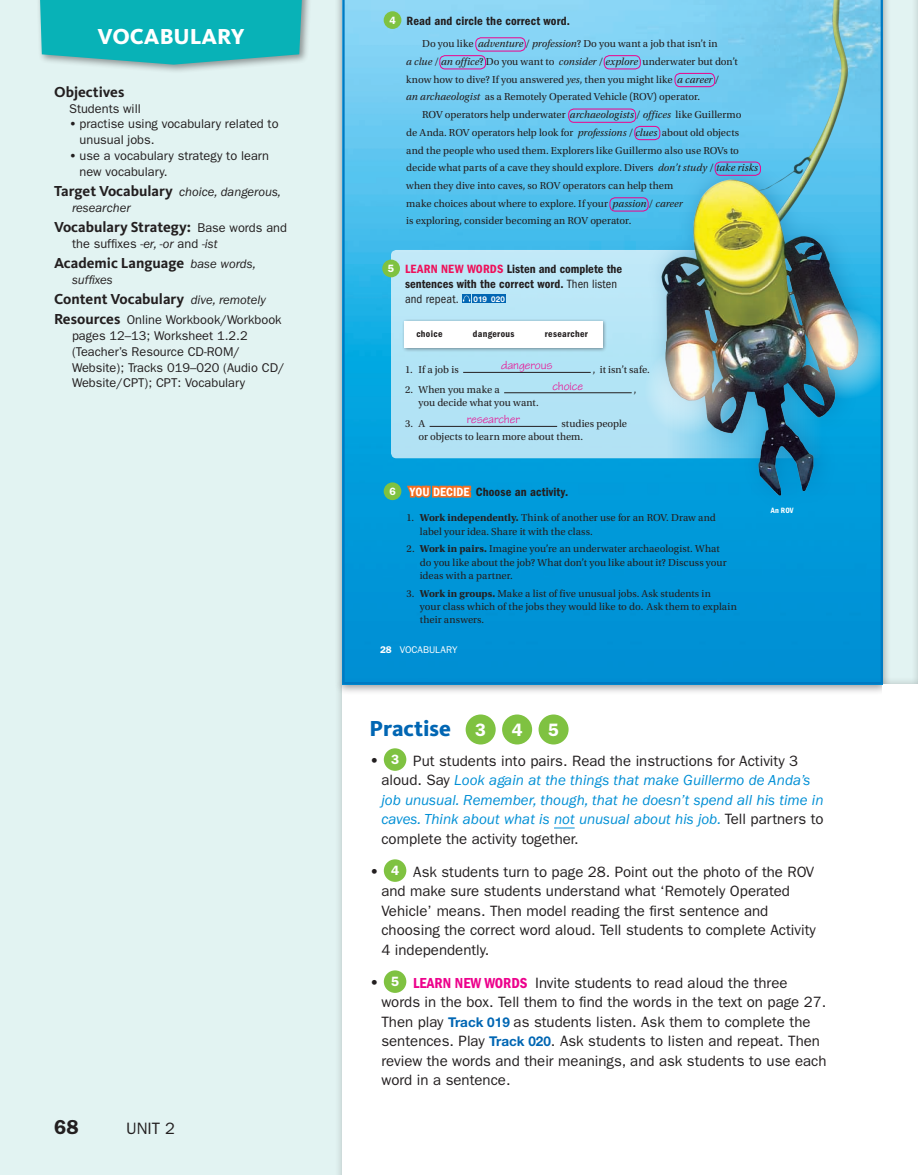
<style>
.page{position:relative;width:919px;height:1175px;background:#fff}
.page>*{position:absolute;margin:0;border:0;box-sizing:border-box;transform-origin:0 0}
.t1{font:800 22.5px "Kievit OT";color:#fff}
.t2{font:800 22.5px "Kievit OT";color:#0166b3}
.t3{font:600 20.25px "ITC Franklin Gothic Std";color:#231f20}
.t4{font:600 18px "ITC Franklin Gothic Std";color:#fff}
.t5{font:16.5px "ITC Franklin Gothic Std";color:#231f20}
.t6{font:15px/19.5px "ITC Franklin Gothic Std";color:#231f20}
.t7{font:italic 15px/19.5px "ITC Franklin Gothic Std";color:#008fd5}
.t8{font:700 15px "Kievit OT";color:#231f20}
.t9{font:12.75px/15.8px "ITC Franklin Gothic Std";color:#231f20}
.t10{font:italic 12.75px/15.8px "ITC Franklin Gothic Std";color:#231f20}
.t11{font:12.45px/15px "ITC Franklin Gothic Std Dm Cd";letter-spacing:.01em;color:#231f20}
.t12{font:12.45px/20.7px "Tekton Pro";color:#ed028c}
.t13{font:10.65px/13.2px "Utopia Std";color:#231f20}
.t14{font:600 10.65px "ITC Franklin Gothic Std";color:#fff}
.t15{font:9.75px "ITC Franklin Gothic Std Dm Cd";letter-spacing:.03em;color:#231f20}
.t16{font:9.75px "ITC Franklin Gothic Std";color:#fff}
.t17{font:7.95px "ITC Franklin Gothic Std Dm Cd";color:#fff}
.s1{font-weight:600}
.s2{font-family:"Kievit OT";font-weight:700;font-style:normal;font-size:15px}
.s3{font-family:"ITC Franklin Gothic Std";font-weight:400;font-size:12.75px}
.s4{font-style:italic}
.s5{font-family:"ITC Franklin Gothic Std";font-weight:400;font-style:italic;font-size:12.75px}
.s6{font-family:"Kievit OT";font-weight:700;font-size:15px}
.s7{font-family:"ITC Franklin Gothic Std";font-weight:600;font-size:10.65px;color:#fff}
.s8{color:#ee1059}
.s9{font-family:"ITC Franklin Gothic Std";font-stretch:condensed}
.s10{font-family:"Helvetica Neue LT Std";font-weight:700;font-size:7.95px;color:#fff}
.s11{color:#fff}
.s12{font-weight:700}
.s13{font-family:"ITC Franklin Gothic Std";font-weight:600;font-size:18px;color:#fff}
.s14{font-weight:600;font-style:normal;font-size:16.5px;color:#231f20}
.s15{font-weight:600;font-style:normal;font-size:13.5px;color:#fff}
.s16{font-style:normal;color:#231f20}
.s17{font-weight:600;font-size:16.5px}
.s18{font-weight:600;font-size:13.5px;color:#fff}
.s19{font-family:"ITC Franklin Gothic Std Dm Cd";color:#ed028c}
.s20{font-family:"Helvetica Neue LT Std";font-weight:700;font-size:13.5px;color:#0166b3}
</style>
<div class="page">
<div style="left:0;top:0;width:918px;height:1175px;background:#e2f3f2"></div>
<div style="left:342px;top:684px;width:576px;height:491px;background:#fff"></div>
<div style="left:910px;top:0;width:8px;height:1175px;background:#dbebea"></div>
<div style="left:334px;top:0;width:557px;height:695px;background:#231f20;opacity:.45"></div>
<div style="left:882px;top:684px;width:36px;height:491px;background:#fff"></div>
<svg style="left:342px;top:0;width:540px;height:684px;background:#51b2d7"></svg>
<div style="left:36px;top:0;width:276px;height:74px;background:#231f20;opacity:.45"></div>
<svg style="left:39px;top:0;width:264px;height:65px;background:#1ab4b8"></svg>
<svg style="left:554px;top:827px;width:20px;height:1px"></svg>
<div style="left:465px;top:714px;width:30px;height:30px;background:#7fc241;border-radius:50%"></div>
<div style="left:502px;top:714px;width:30px;height:30px;background:#7fc241;border-radius:50%"></div>
<div style="left:538px;top:714px;width:30px;height:30px;background:#7fc241;border-radius:50%"></div>
<div style="left:383px;top:748px;width:23px;height:23px;background:#7fc241;border-radius:50%"></div>
<div style="left:383px;top:859px;width:23px;height:23px;background:#7fc241;border-radius:50%"></div>
<div style="left:383px;top:970px;width:23px;height:23px;background:#7fc241;border-radius:50%"></div>
<p class="t1" style="left:98px;top:23px;width:148px">VOCABULARY</p>
<p class="t8" style="left:54px;top:84px;width:72px">Objectives</p>
<p class="t9" style="left:69px;top:101px;width:73px">Students will</p>
<p class="t9" style="left:80px;top:116px;width:200px;text-indent:-11px"><span class="s1">•</span> practise using vocabulary related to unusual jobs.</p>
<p class="t9" style="left:80px;top:148px;width:191px;text-indent:-11px"><span class="s1">•</span> use a vocabulary strategy to learn new vocabulary.</p>
<p class="t10" style="left:72px;top:184px;width:210px;text-indent:-18px"><span class="s2">Target Vocabulary</span> choice, dangerous, researcher</p>
<p class="t8" style="left:54px;top:218px;width:234px">Vocabulary Strategy: <span class="s3">Base words and</span></p>
<p class="t9" style="left:72px;top:236px;width:147px">the suffixes <span class="s4">-er, -or</span> and <span class="s4">-ist</span></p>
<p class="t8" style="left:54px;top:254px;width:203px">Academic Language <span class="s5">base words,</span></p>
<p class="t10" style="left:72px;top:272px;width:42px">suffixes</p>
<p class="t8" style="left:54px;top:290px;width:213px">Content Vocabulary <span class="s5">dive, remotely</span></p>
<p class="t9" style="left:72px;top:312px;width:214px;text-indent:-18px"><span class="s6">Resources</span> Online Workbook/Workbook pages 12–13; Worksheet 1.2.2 (Teacher’s Resource CD-ROM/ Website); Tracks 019–020 (Audio CD/ Website/CPT); CPT: Vocabulary</p>
<p class="t3" style="left:54px;top:1115px;width:26px">68</p>
<p class="t5" style="left:126px;top:1119px;width:50px">UNIT 2</p>
<p class="t11" style="left:389px;top:13px;width:182px"><span class="s7">4</span> read and circle the correct word.</p>
<p class="t13" style="left:422px;top:37px;width:297px">Do you like <span class="s4">adventure</span> / <span class="s4">profession</span>? Do you want a job that isn’t in</p>
<p class="t13" style="left:406px;top:55px;width:333px"><span class="s4">a clue</span> / <span class="s4">an office</span>? Do you want to <span class="s4">consider</span> / <span class="s4">explore</span> underwater but don’t</p>
<p class="t13" style="left:406px;top:73px;width:314px">know how to dive? If you answered <span class="s4">yes</span>, then you might like <span class="s4">a career</span> /</p>
<p class="t13" style="left:406px;top:91px;width:295px"><span class="s4">an archaeologist</span> as a Remotely Operated Vehicle (ROV) operator.</p>
<p class="t13" style="left:422px;top:108px;width:321px">ROV operators help underwater <span class="s4">archaeologists</span> / <span class="s4">offices</span> like Guillermo</p>
<p class="t13" style="left:406px;top:126px;width:334px">de Anda. ROV operators help look for <span class="s4">professions</span> / <span class="s4">clues</span> about old objects</p>
<p class="t13" style="left:406px;top:144px;width:334px">and the people who used them. Explorers like Guillermo also use ROVs to</p>
<p class="t13" style="left:406px;top:161px;width:353px">decide what parts of a cave they should explore. Divers <span class="s4">don’t study</span> / <span class="s4">take risks</span></p>
<p class="t13" style="left:406px;top:179px;width:268px">when they dive into caves, so ROV operators can help them</p>
<p class="t13" style="left:406px;top:197px;width:278px">make choices about where to explore. If your <span class="s4">passion</span> / <span class="s4">career</span></p>
<p class="t13" style="left:406px;top:214px;width:226px">is exploring, consider becoming an ROV operator.</p>
<p class="t14" style="left:388px;top:262px;width:8px">5</p>
<p class="t11" style="left:405px;top:261px;width:218px"><span class="s8">LeArN NeW WordS</span> Listen and complete the sentences with the correct word. <span class="s9">Then listen and repeat.</span> <span class="s10">019 020</span></p>
<p class="t15" style="left:416px;top:328px;width:28px">choice</p>
<p class="t15" style="left:472px;top:328px;width:43px">dangerous</p>
<p class="t15" style="left:544px;top:328px;width:45px">researcher</p>
<p class="t12" style="left:552px;top:355px;width:32px;text-indent:-51px">dangerous choice</p>
<p class="t12" style="left:466px;top:409px;width:55px">researcher</p>
<p class="t13" style="left:405px;top:363px;width:55px">1. If a job is</p>
<p class="t13" style="left:592px;top:363px;width:58px">, it isn’t safe.</p>
<p class="t13" style="left:405px;top:383px;width:96px">2. When you make a</p>
<p class="t13" style="left:633px;top:383px;width:4px">,</p>
<p class="t13" style="left:418px;top:396px;width:122px">you decide what you want.</p>
<p class="t13" style="left:405px;top:417px;width:22px">3. A</p>
<p class="t13" style="left:418px;top:417px;width:210px;text-indent:143px">studies people or objects to learn more about them.</p>
<p class="t14" style="left:389px;top:485px;width:8px">6</p>
<p class="t11" style="left:409px;top:484px;width:160px"><span class="s11">You decide</span> choose an activity.</p>
<p class="t13" style="left:419px;top:511px;width:297px;text-indent:-13px">1. <span class="s12">Work independently.</span> Think of another use for an ROV. Draw and label your idea. Share it with the class.</p>
<p class="t13" style="left:419px;top:542px;width:308px;text-indent:-13px">2. <span class="s12">Work in pairs.</span> Imagine you’re an underwater archaeologist. What do you like about the job? What don’t you like about it? Discuss your ideas with a partner.</p>
<p class="t13" style="left:419px;top:587px;width:318px;text-indent:-13px">3. <span class="s12">Work in groups.</span> Make a list of five unusual jobs. Ask students in<br>your class which of the jobs they would like to do. Ask them to explain their answers.</p>
<p class="t16" style="left:380px;top:644px;width:79px"><span class="s1">28</span> Vocabulary</p>
<p class="t17" style="left:770px;top:506px;width:24px">An roV</p>
<p class="t2" style="left:369px;top:715px;width:118px">Practise <span class="s13">3</span></p>
<p class="t4" style="left:511px;top:719px;width:12px">4</p>
<p class="t4" style="left:548px;top:719px;width:12px">5</p>
<p class="t7" style="left:381px;top:751px;width:443px;text-indent:-12px"><span class="s14">•</span> <span class="s15">3</span> <span class="s16">Put students into pairs. Read the instructions for Activity 3 aloud. Say</span> Look again at the things that make Guillermo de Anda’s job unusual. Remember, though, that he doesn’t spend all his time in caves. Think about what is not unusual about his job. <span class="s16">Tell partners to complete the activity together.</span></p>
<p class="t6" style="left:381px;top:862px;width:436px;text-indent:-12px"><span class="s17">•</span> <span class="s18">4</span> Ask students turn to page 28. Point out the photo of the ROV and make sure students understand what ‘Remotely Operated Vehicle’ means. Then model reading the first sentence and choosing the correct word aloud. Tell students to complete Activity 4 independently.</p>
<p class="t6" style="left:381px;top:973px;width:446px;text-indent:-12px"><span class="s17">•</span> <span class="s18">5</span> <span class="s19">LEARN NEW WORDS</span> Invite students to read aloud the three words in the box. Tell them to find the words in the text on page 27.<br>Then play <span class="s20">Track 019</span> as students listen. Ask them to complete the sentences. Play <span class="s20">Track 020</span>. Ask students to listen and repeat. Then review the words and their meanings, and ask students to use each word in a sentence.</p>
</div>
